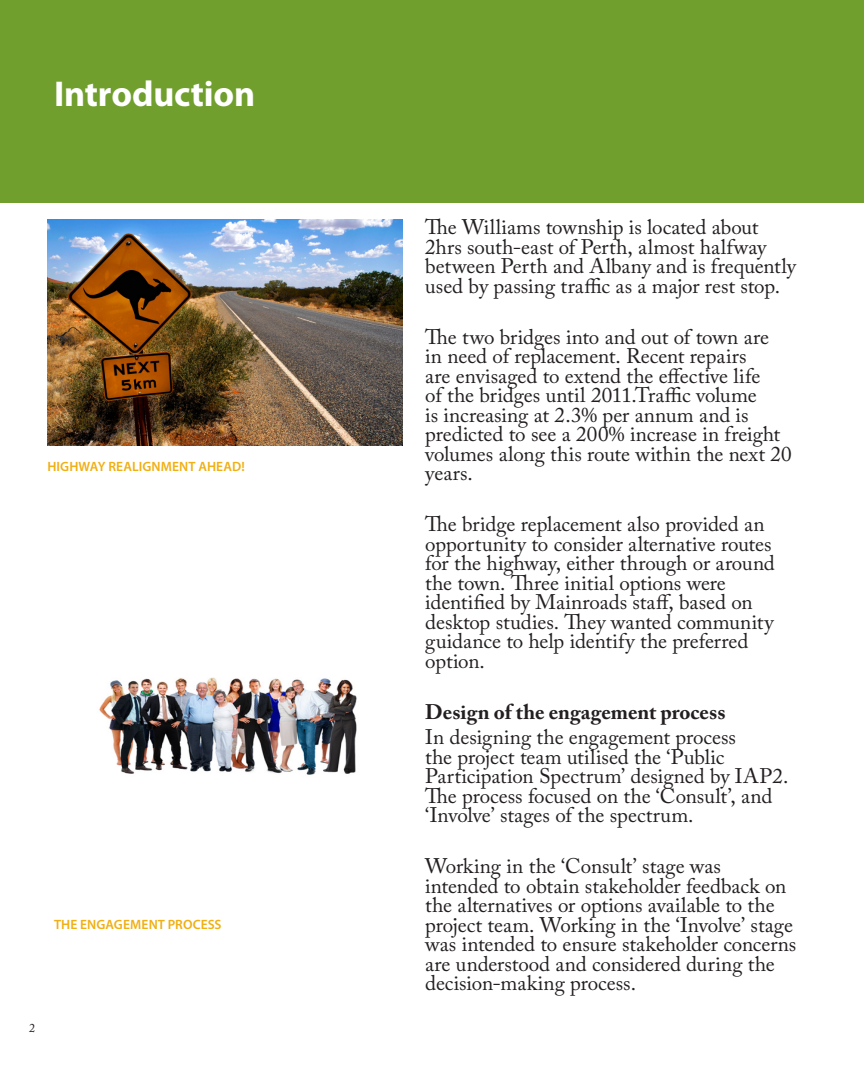
<style>
.page{position:relative;width:864px;height:1080px;background:#fff}
.page>*{position:absolute;margin:0;border:0;box-sizing:border-box;transform-origin:0 0}
.Section_spread_title{font:700 36px "Myriad Pro";letter-spacing:-.005em;color:#fff}
.Main_Body{font:21px/19.5px "Adobe Caslon Pro";letter-spacing:-.005em;color:#231f20}
.Main_Body-2{font:700 21px "Adobe Caslon Pro";color:#231f20}
.Sidebar_Left_Headlin{font:600 13.5px "Myriad Pro";letter-spacing:.01em;color:#f0af13}
.Page_number{font:12px "Adobe Caslon Pro";color:#231f20}
</style>
<div class="page">
<div style="left:0;top:0;width:863px;height:202px;background:#719f2e"></div>
<img style="left:47px;top:219px;width:355px;height:226px">
<img style="left:99px;top:677px;width:258px;height:98px">
<p class="Section_spread_title" style="left:54px;top:70px;width:202px">Introduction</p>
<p class="Sidebar_Left_Headlin" style="left:47px;top:458px;width:199px">HIGHWAY REALIGNMENT AHEAD!</p>
<p class="Sidebar_Left_Headlin" style="left:54px;top:916px;width:169px">THE ENGAGEMENT PROCESS</p>
<p class="Page_number" style="left:29px;top:1021px;width:7px">2</p>
<p class="Main_Body" style="left:425px;top:217px;width:372px">The Williams township is located about 2hrs south-east of Perth, almost halfway between Perth and Albany and is frequently used by passing traffic as a major rest stop.</p>
<p class="Main_Body" style="left:425px;top:327px;width:368px">The two bridges into and out of town are<br>in need of replacement. Recent repairs<br>are envisaged to extend the effective life<br>of the bridges until 2011.Traffic volume<br>is increasing at 2.3% per annum and is predicted to see a 200% increase in freight volumes along this route within the next 20 years.</p>
<p class="Main_Body" style="left:425px;top:514px;width:351px">The bridge replacement also provided an opportunity to consider alternative routes for the highway, either through or around the town. Three initial options were identified by Mainroads staff, based on desktop studies. They wanted community guidance to help identify the preferred option.</p>
<p class="Main_Body-2" style="left:425px;top:699px;width:302px">Design of the engagement process</p>
<p class="Main_Body" style="left:425px;top:727px;width:365px">In designing the engagement process<br>the project team utilised the ‘Public Participation Spectrum’ designed by IAP2.<br>The process focused on the ‘Consult’, and ‘Involve’ stages of the spectrum.</p>
<p class="Main_Body" style="left:425px;top:856px;width:372px">Working in the ‘Consult’ stage was intended to obtain stakeholder feedback on the alternatives or options available to the project team. Working in the ‘Involve’ stage was intended to ensure stakeholder concerns are understood and considered during the decision-making process.</p>
</div>
